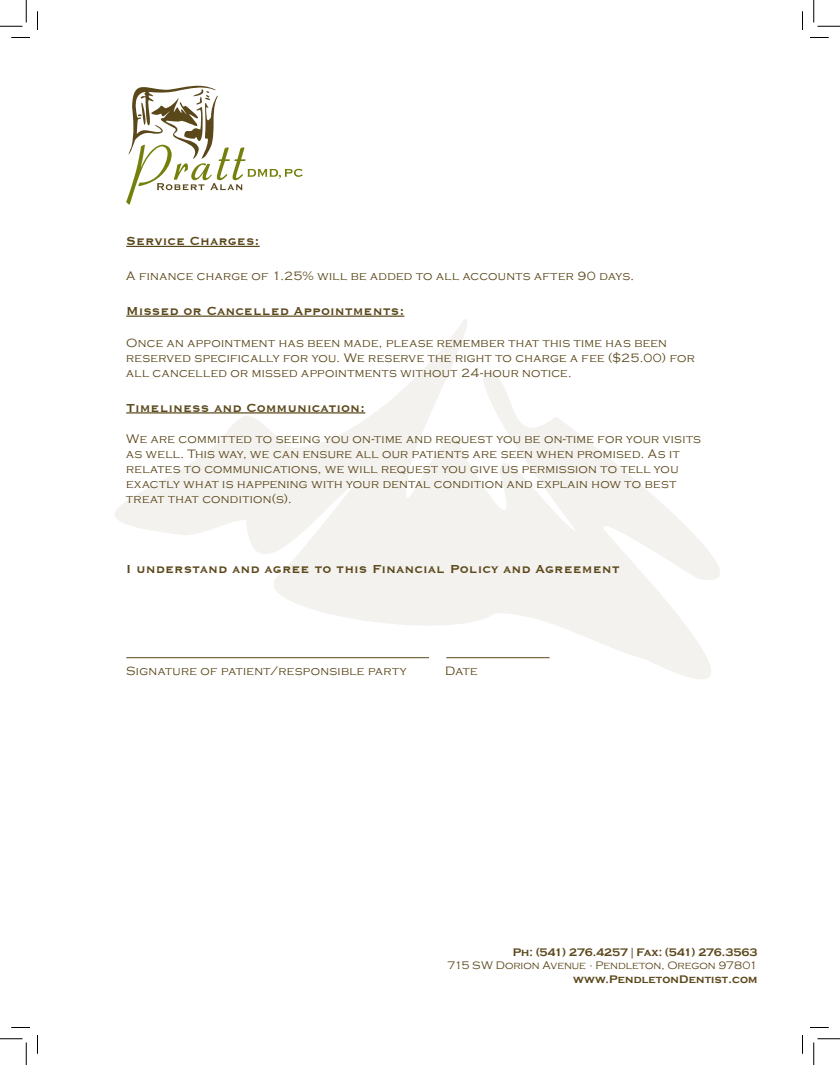
<style>
.page{position:relative;width:840px;height:1065px;background:#fff}
.page>*{position:absolute;margin:0;border:0;box-sizing:border-box;transform-origin:0 0}
.t1{font:700 15px "Copperplate Gothic BT";color:#5a471a}
.t2{font:300 12.5px/15px "Copperplate Gothic";letter-spacing:.025em;color:#5a471a}
.t3{font:700 11.25px "Copperplate Gothic";letter-spacing:.01em;color:#5a471a}
.t4{font:300 11.25px "Copperplate Gothic";color:#5a471a}
.s1{font-family:"Arial";font-weight:400}
</style>
<div class="page">
<svg style="left:115px;top:315px;width:605px;height:364px"></svg>
<svg style="left:126px;top:85px;width:177px;height:120px"></svg>
<hr style="left:126px;top:246px;width:134px;height:1px;background:#5a471a">
<hr style="left:126px;top:316px;width:278px;height:1px;background:#5a471a">
<hr style="left:126px;top:412px;width:239px;height:2px;background:#5a471a">
<hr style="left:126px;top:657px;width:303px;height:1px;background:#5a471a">
<hr style="left:446px;top:657px;width:104px;height:1px;background:#5a471a">
<svg style="left:11px;top:37px;width:19px;height:1px"></svg>
<svg style="left:810px;top:37px;width:19px;height:1px"></svg>
<svg style="left:11px;top:1027px;width:19px;height:1px"></svg>
<svg style="left:810px;top:1027px;width:19px;height:1px"></svg>
<svg style="left:37px;top:11px;width:1px;height:19px"></svg>
<svg style="left:37px;top:1035px;width:1px;height:19px"></svg>
<svg style="left:802px;top:11px;width:1px;height:19px"></svg>
<svg style="left:802px;top:1035px;width:1px;height:19px"></svg>
<svg style="left:0;top:0;width:27px;height:27px"></svg>
<svg style="left:0;top:1039px;width:27px;height:26px"></svg>
<svg style="left:814px;top:0;width:26px;height:27px"></svg>
<svg style="left:814px;top:1039px;width:26px;height:26px"></svg>
<p class="t1" style="left:126px;top:233px;width:135px">Service Charges:</p>
<p class="t2" style="left:126px;top:269px;width:509px">A finance charge of 1.25% will be added to all accounts after 90 days.</p>
<p class="t1" style="left:126px;top:303px;width:280px">Missed or Cancelled Appointments:</p>
<p class="t2" style="left:126px;top:335px;width:570px">Once an appointment has been made, please remember that this time has been reserved specifically for you. We reserve the right to charge a fee ($25.00) for all cancelled or missed appointments without 24-hour notice.</p>
<p class="t1" style="left:126px;top:399px;width:241px">Timeliness and Communication:</p>
<p class="t2" style="left:126px;top:432px;width:576px">We are committed to seeing you on-time and request you be on-time for your visits as well. This way, we can ensure all our patients are seen when promised. As it relates to communications, we will request you give us permission to tell you exactly what is happening with your dental condition and explain how to best treat that condition(s).</p>
<p class="t1" style="left:126px;top:561px;width:495px">I understand and agree to this Financial Policy and Agreement</p>
<p class="t2" style="left:126px;top:663px;width:282px">Signature of patient/responsible party</p>
<p class="t2" style="left:445px;top:663px;width:34px">Date</p>
<p class="t3" style="left:513px;top:946px;width:246px">Ph: (541) 276.4257 <span class="s1">|</span> Fax: (541) 276.3563</p>
<p class="t4" style="left:447px;top:960px;width:312px">715 SW Dorion Avenue · Pendleton, Oregon 97801</p>
<p class="t3" style="left:573px;top:973px;width:186px">www.PendletonDentist.com</p>
</div>
